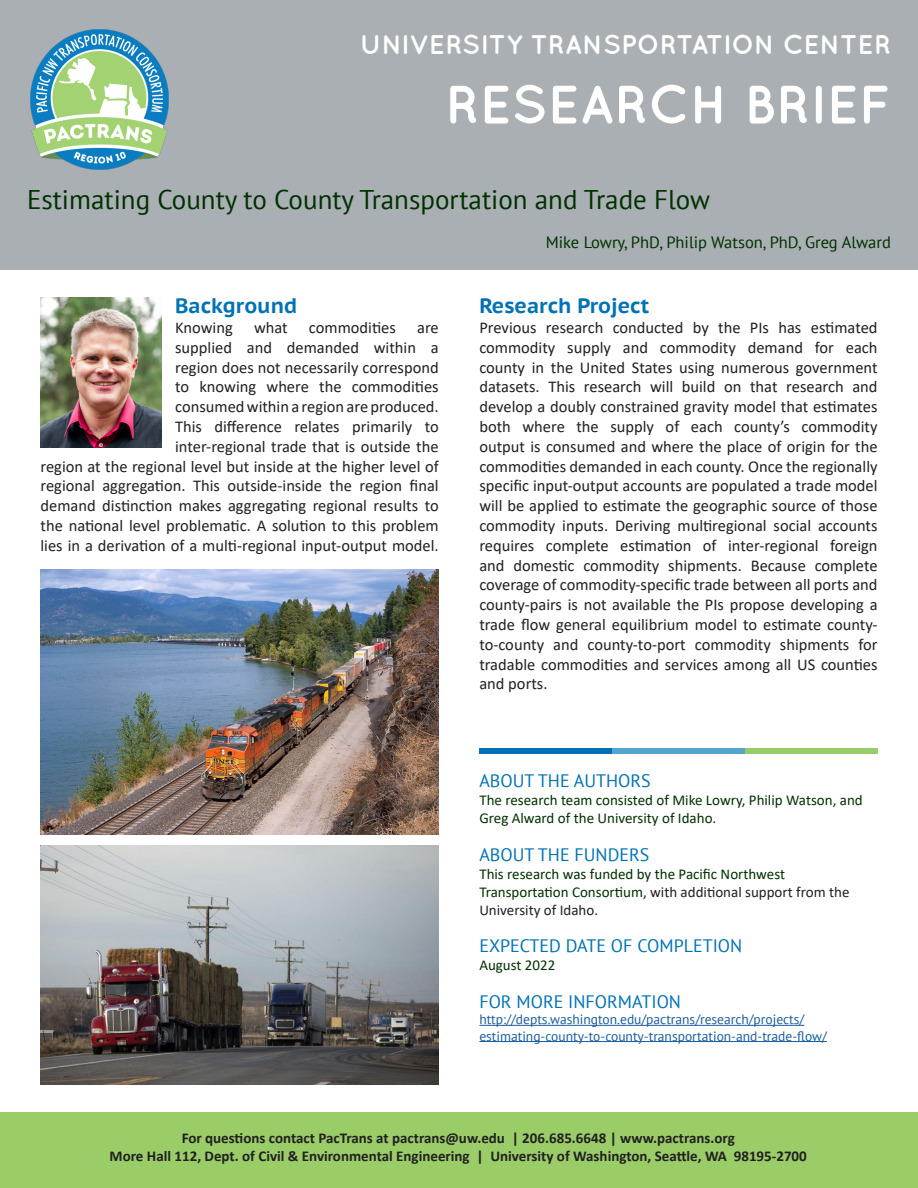
<style>
.page{position:relative;width:918px;height:1188px;background:#fff}
.page>*{position:absolute;margin:0;border:0;box-sizing:border-box;transform-origin:0 0}
.t1{font:700 54px "Quicksand";color:#fff}
.t2{font:27px "PT Sans";color:#003100}
.t3{font:700 27px "Quicksand";color:#fff}
.t4{font:700 21px "PT Sans Caption";color:#0072b5}
.t5{font:18px "PT Sans";color:#0072b5}
.t6{font:16.5px/19.8px "Calibri";color:#231f20;text-align:right}
.t7{font:16.5px "PT Sans";color:#003100}
.t8{font:15px/18px "Calibri";color:#003100}
.t9{font:700 15px "Calibri";color:#231f20}
.t10{font:13.5px/16.2px "PT Sans";color:#175d9e}
.s1{color:#231f20}
</style>
<div class="page">
<div style="left:0;top:1113px;width:918px;height:75px;background:#9acd68"></div>
<div style="left:0;top:0;width:918px;height:270px;background:#a9afb3"></div>
<img style="left:30px;top:29px;width:139px;height:141px">
<hr style="left:479px;top:1025px;width:325px;height:1px;background:#175d9e">
<hr style="left:479px;top:1041px;width:348px;height:1px;background:#175d9e">
<img style="left:479px;top:749px;width:399px;height:5px">
<img style="left:40px;top:297px;width:122px;height:150px">
<img style="left:40px;top:569px;width:399px;height:266px">
<img style="left:40px;top:846px;width:399px;height:239px">
<p class="t3" style="left:360px;top:28px;width:533px">UNIVERSITY TRANSPORTATION CENTER</p>
<p class="t1" style="left:445px;top:72px;width:447px">RESEARCH BRIEF</p>
<p class="t2" style="left:27px;top:182px;width:684px">Estimating County to County Transportation and Trade Flow</p>
<p class="t4" style="left:175px;top:292px;width:124px">Background</p>
<p class="t6" style="left:175px;top:317px;width:59px">Knowing</p>
<p class="t6" style="left:254px;top:317px;width:35px">what</p>
<p class="t6" style="left:309px;top:317px;width:88px">commodities</p>
<p class="t6" style="left:40px;top:317px;width:400px">are<br>supplied and demanded within a<br>region does not necessarily correspond<br>to knowing where the commodities<br>consumed within a region are produced.<br>This difference relates primarily to<br>inter-regional trade that is outside the<br>region at the regional level but inside at the higher level of regional aggregation. This outside-inside the region final demand distinction makes aggregating regional results to the national level problematic. A solution to this problem lies in a derivation of a multi-regional input-output model.</p>
<p class="t7" style="left:546px;top:232px;width:347px">Mike Lowry, PhD, Philip Watson, PhD, Greg Alward</p>
<p class="t4" style="left:479px;top:292px;width:171px">Research Project</p>
<p class="t6" style="left:479px;top:317px;width:400px;text-align:justify">Previous research conducted by the PIs has estimated commodity supply and commodity demand for each county in the United States using numerous government datasets. This research will build on that research and develop a doubly constrained gravity model that estimates both where the supply of each county’s commodity output is consumed and where the place of origin for the commodities demanded in each county. Once the regionally specific input-output accounts are populated a trade model will be applied to estimate the geographic source of those commodity inputs. Deriving multiregional social accounts requires complete estimation of inter-regional foreign and domestic commodity shipments. Because complete coverage of commodity-specific trade between all ports and county-pairs is not available the PIs propose developing a trade flow general equilibrium model to estimate county&shy;to-county and county-to-port commodity shipments for tradable commodities and services among all US counties and ports.</p>
<p class="t5" style="left:479px;top:769px;width:173px">ABOUT THE AUTHORS</p>
<p class="t8" style="left:479px;top:790px;width:385px">The research team consisted of Mike Lowry, Philip Watson, and<br>Greg Alward of the University of Idaho.</p>
<p class="t5" style="left:479px;top:843px;width:171px">ABOUT THE FUNDERS</p>
<p class="t8" style="left:479px;top:864px;width:372px">This research was funded by the Pacific Northwest<br>Transportation Consortium, <span class="s1">with additional support from the<br>University of Idaho</span>.</p>
<p class="t5" style="left:479px;top:934px;width:265px">EXPECTED DATE OF COMPLETION</p>
<p class="t8" style="left:479px;top:956px;width:78px">August 2022</p>
<p class="t5" style="left:479px;top:990px;width:203px">FOR MORE INFORMATION</p>
<p class="t10" style="left:479px;top:1011px;width:349px">http://depts.washington.edu/pactrans/research/projects/ estimating-county-to-county-transportation-and-trade-flow/</p>
<p class="t9" style="left:182px;top:1127px;width:555px">For questions contact PacTrans at pactrans@uw.edu | 206.685.6648 | www.pactrans.org</p>
<p class="t9" style="left:110px;top:1145px;width:699px">More Hall 112, Dept. of Civil &amp; Environmental Engineering | University of Washington, Seattle, WA 98195-2700</p>
</div>
